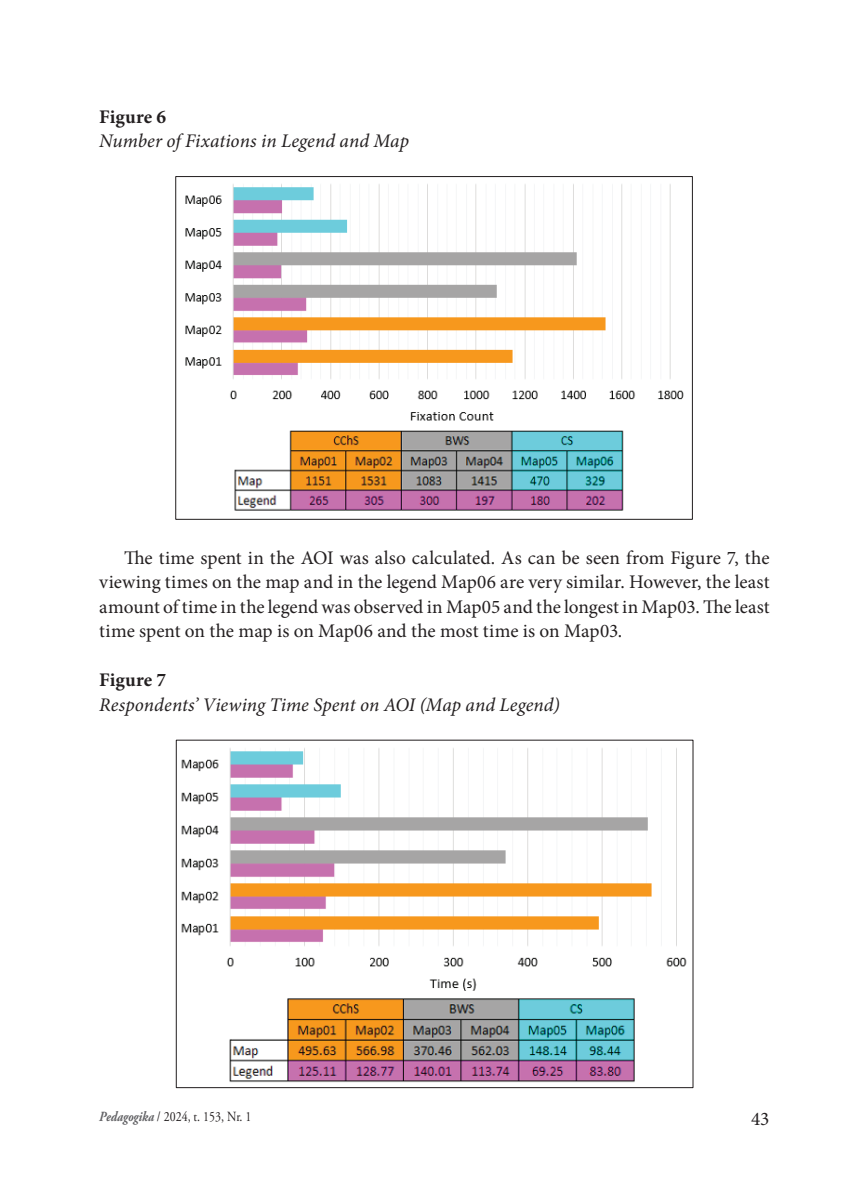
<style>
.page{position:relative;width:844px;height:1191px;background:#fff}
.page>*{position:absolute;margin:0;border:0;box-sizing:border-box;transform-origin:0 0}
.t1{font:19.25px/24.5px "Minion Pro";color:#231f20;text-align:justify}
.t2{font:italic 19.25px "Minion Pro";color:#231f20}
.t3{font:700 19.25px "Minion Pro";color:#231f20}
.t4{font:14px "Adobe Garamond Pro";color:#231f20;scale:.85 1}
.s1{font-weight:700;font-style:italic;color:#636366}
</style>
<div class="page">
<img style="left:185px;top:184px;width:499px;height:327px">
<img style="left:181px;top:748px;width:506px;height:335px">
<p class="t3" style="left:99px;top:103px;width:68px">Figure 6</p>
<p class="t2" style="left:99px;top:128px;width:311px">Number of Fixations in Legend and Map</p>
<p class="t1" style="left:99px;top:545px;width:671px;text-indent:25px">The time spent in the AOI was also calculated. As can be seen from Figure 7, the viewing times on the map and in the legend Map06 are very similar. However, the least amount of time in the legend was observed in Map05 and the longest in Map03. The least time spent on the map is on Map06 and the most time is on Map03.</p>
<p class="t3" style="left:99px;top:666px;width:68px">Figure 7</p>
<p class="t2" style="left:99px;top:691px;width:462px">Respondents’ Viewing Time Spent on AOI (Map and Legend)</p>
<p class="t4" style="left:99px;top:1108px;width:180px"><span class="s1">Pedagogika</span> / 2024, t. 153, Nr. 1</p>
<p class="t1" style="left:750px;top:1107px;width:20px">43</p>
</div>
